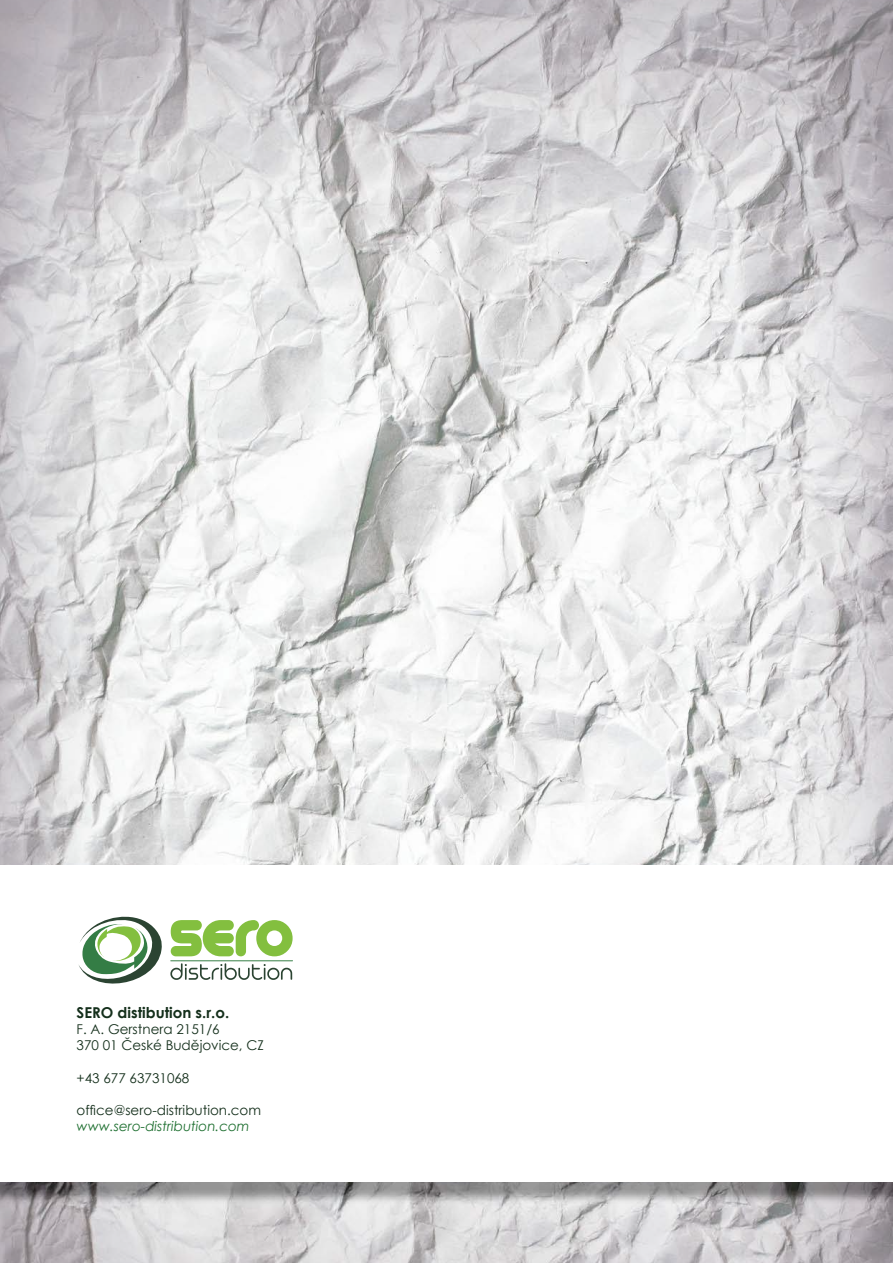
<style>
.page{position:relative;width:893px;height:1263px;background:#fff}
.page>*{position:absolute;margin:0;border:0;box-sizing:border-box;transform-origin:0 0}
.t1{font:700 15px "Century Gothic";color:#142f1b}
.t2{font:13.5px/16.2px "Century Gothic";color:#142f1b}
.t3{font:italic 13.5px "Century Gothic";color:#1e6f30}
</style>
<div class="page">
<img style="left:0;top:0;width:893px;height:1263px">
<div style="left:0;top:871px;width:893px;height:333px;background:#000;opacity:.75"></div>
<div style="left:0;top:865px;width:893px;height:317px;background:#fff"></div>
<svg style="left:78px;top:916px;width:84px;height:68px"></svg>
<svg style="left:171px;top:920px;width:122px;height:36px"></svg>
<svg style="left:170px;top:963px;width:122px;height:17px"></svg>
<hr style="left:171px;top:960px;width:122px;height:1px;background:#1e6f30">
<p class="t1" style="left:77px;top:1001px;width:154px">SERO distibution s.r.o.</p>
<p class="t2" style="left:77px;top:1021px;width:189px">F. A. Gerstnera 2151/6<br>370 01 České Budějovice, CZ</p>
<p class="t2" style="left:77px;top:1069px;width:114px">+43 677 63731068</p>
<p class="t2" style="left:77px;top:1102px;width:186px">office@sero-distribution.com</p>
<p class="t3" style="left:77px;top:1117px;width:175px">www.sero-distribution.com</p>
</div>
